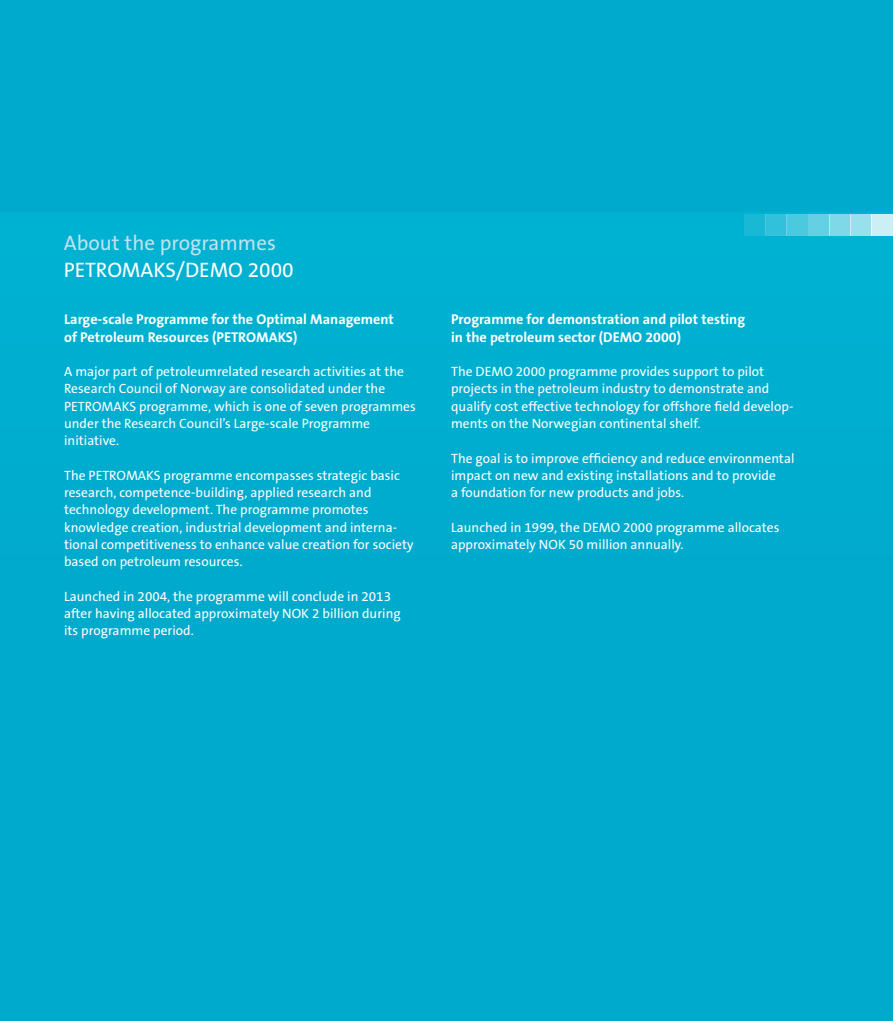
<style>
.page{position:relative;width:893px;height:1021px;background:#fff}
.page>*{position:absolute;margin:0;border:0;box-sizing:border-box;transform-origin:0 0}
.t1{font:21px "The Sans B5 Plain";color:#bee3f0}
.t2{font:21px "The Sans B5 Plain";color:#fff}
.t3{font:700 14.25px/17.2px "The Sans B7";color:#fff}
.t4{font:13.5px/17.2px "The Sans B5 Plain";color:#fff}
</style>
<div class="page">
<div style="left:0;top:0;width:893px;height:1020px;background:#00aacd"></div>
<div style="left:0;top:213px;width:893px;height:366px;background:#00aed0"></div>
<div style="left:872px;top:214px;width:21px;height:21px;background:#cceff6"></div>
<div style="left:850px;top:214px;width:22px;height:21px;background:#99e0ed"></div>
<div style="left:829px;top:214px;width:21px;height:21px;background:#7fd8e8"></div>
<div style="left:808px;top:214px;width:21px;height:21px;background:#65d0e3"></div>
<div style="left:787px;top:214px;width:21px;height:21px;background:#4cc8df"></div>
<div style="left:765px;top:214px;width:22px;height:21px;background:#32c1da"></div>
<div style="left:744px;top:214px;width:21px;height:21px;background:#19b9d6"></div>
<h1 class="t1" style="left:64px;top:231px;width:214px">About the programmes</h1>
<h1 class="t2" style="left:64px;top:258px;width:232px">PETROMAKS/DEMO 2000</h1>
<p class="t3" style="left:64px;top:311px;width:331px">Large-scale Programme for the Optimal Management of Petroleum Resources (PETROMAKS)</p>
<p class="t4" style="left:64px;top:363px;width:353px">A major part of petroleumrelated research activities at the Research Council of Norway are consolidated under the PETROMAKS programme, which is one of seven programmes under the Research Council’s Large-scale Programme initiative.</p>
<p class="t4" style="left:64px;top:467px;width:351px">The PETROMAKS programme encompasses strategic basic research, competence-building, applied research and technology development. The programme promotes knowledge creation, industrial development and interna&shy;tional competitiveness to enhance value creation for society based on petroleum resources.</p>
<p class="t4" style="left:64px;top:588px;width:338px">Launched in 2004, the programme will conclude in 2013 after having allocated approximately NOK 2 billion during its programme period.</p>
<p class="t3" style="left:451px;top:311px;width:296px">Programme for demonstration and pilot testing in the petroleum sector (DEMO 2000)</p>
<p class="t4" style="left:451px;top:363px;width:344px">The DEMO 2000 programme provides support to pilot projects in the petroleum industry to demonstrate and qualify cost effective technology for offshore field develop&shy;ments on the Norwegian continental shelf.</p>
<p class="t4" style="left:451px;top:450px;width:345px">The goal is to improve efficiency and reduce environmental impact on new and existing installations and to provide<br>a foundation for new products and jobs.</p>
<p class="t4" style="left:451px;top:519px;width:330px">Launched in 1999, the DEMO 2000 programme allocates approximately NOK 50 million annually.</p>
</div>
